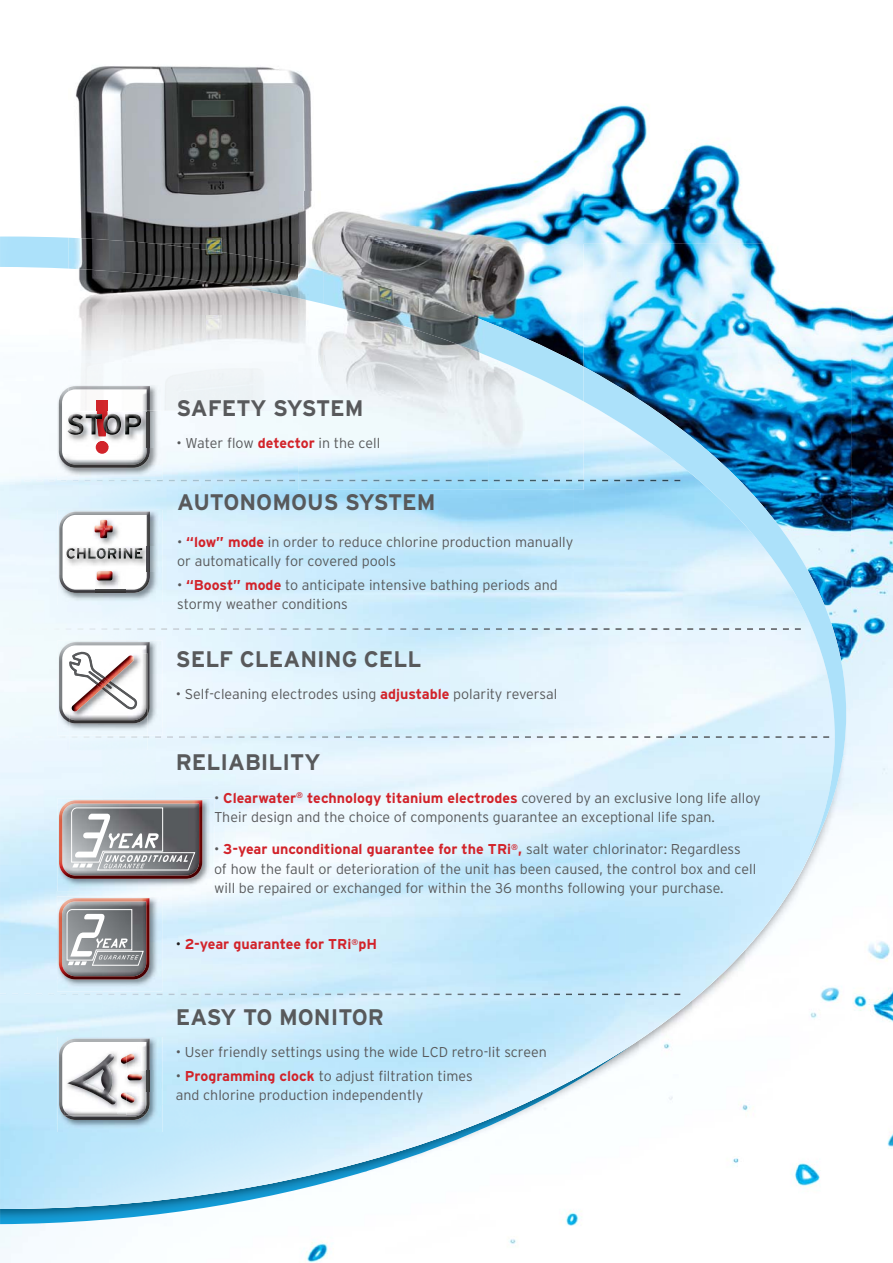
<style>
.page{position:relative;width:893px;height:1263px;background:#fff}
.page>*{position:absolute;margin:0;border:0;box-sizing:border-box;transform-origin:0 0}
.t1{font:700 22.5px "Interstate";color:#58595b}
.t2{font:300 14.25px/19.5px "Interstate";color:#58595b}
.t3{font:700 14.25px "Interstate";color:#d2232a}
.s1{font-weight:700;color:#d2232a}
.s2{font-weight:300;color:#231f20}
</style>
<div class="page">
<img style="left:462px;top:105px;width:279px;height:104px">
<img style="left:583px;top:209px;width:178px;height:27px">
<img style="left:851px;top:308px;width:42px;height:841px">
<img style="left:0;top:1226px;width:516px;height:37px">
<img style="left:846px;top:399px;width:5px;height:51px">
<img style="left:846px;top:450px;width:5px;height:52px">
<img style="left:846px;top:502px;width:5px;height:103px">
<img style="left:839px;top:605px;width:12px;height:390px">
<img style="left:566px;top:1210px;width:16px;height:16px">
<img style="left:0;top:1209px;width:319px;height:15px">
<img style="left:0;top:861px;width:103px;height:348px">
<img style="left:574px;top:861px;width:52px;height:218px">
<img style="left:625px;top:861px;width:105px;height:188px">
<img style="left:730px;top:861px;width:53px;height:105px">
<img style="left:782px;top:861px;width:33px;height:42px">
<img style="left:312px;top:896px;width:262px;height:261px">
<img style="left:103px;top:1104px;width:209px;height:101px">
<img style="left:312px;top:1156px;width:70px;height:19px">
<img style="left:215px;top:863px;width:540px;height:12px">
<img style="left:215px;top:883px;width:508px;height:13px">
<svg style="left:0;top:236px;width:846px;height:625px"></svg>
<img style="left:24px;top:480px;width:656px;height:1px">
<img style="left:6px;top:628px;width:795px;height:2px">
<img style="left:0;top:736px;width:829px;height:2px">
<img style="left:0;top:993px;width:680px;height:2px">
<img style="left:57px;top:384px;width:105px;height:96px">
<img style="left:60px;top:480px;width:102px;height:1px">
<img style="left:59px;top:388px;width:91px;height:80px">
<img style="left:66px;top:412px;width:88px;height:35px">
<img style="left:121px;top:418px;width:4px;height:13px">
<img style="left:109px;top:414px;width:12px;height:21px">
<img style="left:68px;top:414px;width:15px;height:21px">
<img style="left:125px;top:414px;width:16px;height:20px">
<img style="left:86px;top:414px;width:10px;height:20px">
<img style="left:57px;top:640px;width:105px;height:95px">
<img style="left:59px;top:642px;width:91px;height:80px">
<img style="left:70px;top:723px;width:78px;height:27px">
<img style="left:72px;top:736px;width:76px;height:2px">
<img style="left:70px;top:653px;width:78px;height:70px">
<img style="left:72px;top:710px;width:34px;height:1px">
<svg style="left:69px;top:651px;width:68px;height:59px"></svg>
<img style="left:57px;top:1037px;width:105px;height:95px">
<img style="left:59px;top:1039px;width:91px;height:81px">
<img style="left:126px;top:1051px;width:19px;height:20px">
<img style="left:126px;top:1071px;width:20px;height:43px">
<svg style="left:141px;top:1109px;width:4px;height:5px"></svg>
<img style="left:146px;top:1071px;width:7px;height:20px">
<img style="left:64px;top:1051px;width:62px;height:64px">
<svg style="left:64px;top:1110px;width:6px;height:6px"></svg>
<img style="left:118px;top:1051px;width:8px;height:24px">
<svg style="left:121px;top:1054px;width:13px;height:10px"></svg>
<img style="left:118px;top:1089px;width:8px;height:25px">
<svg style="left:121px;top:1071px;width:24px;height:32px"></svg>
<img style="left:67px;top:1054px;width:49px;height:50px">
<img style="left:75px;top:66px;width:237px;height:130px">
<img style="left:68px;top:196px;width:230px;height:48px">
<img style="left:252px;top:244px;width:46px;height:13px">
<img style="left:68px;top:276px;width:138px;height:135px">
<img style="left:206px;top:289px;width:92px;height:122px">
<img style="left:68px;top:238px;width:92px;height:38px">
<img style="left:160px;top:244px;width:92px;height:45px">
<img style="left:252px;top:257px;width:46px;height:41px">
<img style="left:68px;top:384px;width:94px;height:27px">
<img style="left:68px;top:386px;width:82px;height:25px">
<svg style="left:96px;top:400px;width:13px;height:54px"></svg>
<img style="left:323px;top:192px;width:260px;height:79px">
<img style="left:298px;top:401px;width:190px;height:89px">
<img style="left:488px;top:401px;width:95px;height:89px">
<img style="left:323px;top:271px;width:260px;height:130px">
<img style="left:301px;top:480px;width:282px;height:1px">
<img style="left:298px;top:192px;width:25px;height:74px">
<img style="left:298px;top:304px;width:25px;height:107px">
<img style="left:298px;top:266px;width:25px;height:38px">
<img style="left:57px;top:798px;width:157px;height:93px">
<img style="left:59px;top:800px;width:143px;height:79px">
<img style="left:57px;top:896px;width:105px;height:95px">
<img style="left:59px;top:898px;width:90px;height:81px">
<img style="left:58px;top:510px;width:105px;height:95px">
<img style="left:59px;top:512px;width:91px;height:81px">
<img style="left:65px;top:546px;width:91px;height:25px">
<img style="left:93px;top:518px;width:32px;height:30px">
<svg style="left:66px;top:548px;width:76px;height:11px"></svg>
<img style="left:95px;top:520px;width:18px;height:18px">
<img style="left:95px;top:569px;width:30px;height:25px">
<img style="left:97px;top:571px;width:16px;height:10px">
<svg style="left:98px;top:571px;width:13px;height:1px"></svg>
<svg style="left:71px;top:807px;width:124px;height:63px;background:#949699"></svg>
<svg style="left:67px;top:909px;width:77px;height:57px;background:#9a9c9f"></svg>
<h1 class="t1" style="left:177px;top:399px;width:189px">SAFETY SYSTEM</h1>
<p class="t2" style="left:177px;top:434px;width:205px">• Water flow <span class="s1">detector</span> in the cell</p>
<h1 class="t1" style="left:177px;top:494px;width:260px">AUTONOMOUS SYSTEM</h1>
<p class="t2" style="left:177px;top:533px;width:398px">• <span class="s1">“low” mode</span> in order to reduce chlorine production manually or automatically for covered pools</p>
<p class="t2" style="left:177px;top:576px;width:382px">• <span class="s1">“Boost” mode</span> to anticipate intensive bathing periods and stormy weather conditions</p>
<h1 class="t1" style="left:176px;top:651px;width:247px">SELF CLEANING CELL</h1>
<p class="t2" style="left:176px;top:686px;width:383px">• Self-cleaning electrodes using <span class="s1">adjustable</span> polarity reversal</p>
<h1 class="t1" style="left:176px;top:754px;width:146px">RELIABILITY</h1>
<p class="t2" style="left:214px;top:789px;width:548px">• <span class="s1">Clearwater</span><sup>®</sup> <span class="s1">technology titanium electrodes</span> covered by an exclusive long life alloy<br>Their design and the choice of components guarantee an exceptional life span.</p>
<p class="t2" style="left:214px;top:841px;width:544px">• <span class="s1">3-year unconditional guarantee for the TRi</span><sup>®</sup><span class="s1">,</span> salt water chlorinator: Regardless of how the fault or deterioration of the unit has been caused, the control box and cell will be repaired or exchanged for within the 36 months following your purchase.</p>
<p class="t3" style="left:176px;top:939px;width:203px"><span class="s2">•</span> 2-year guarantee for TRi<sup>®</sup>pH</p>
<h1 class="t1" style="left:176px;top:1009px;width:210px">EASY TO MONITOR</h1>
<p class="t2" style="left:176px;top:1043px;width:373px">• User friendly settings using the wide LCD retro-lit screen</p>
<p class="t2" style="left:176px;top:1067px;width:298px">• <span class="s1">Programming clock</span> to adjust filtration times and chlorine production independently</p>
</div>
